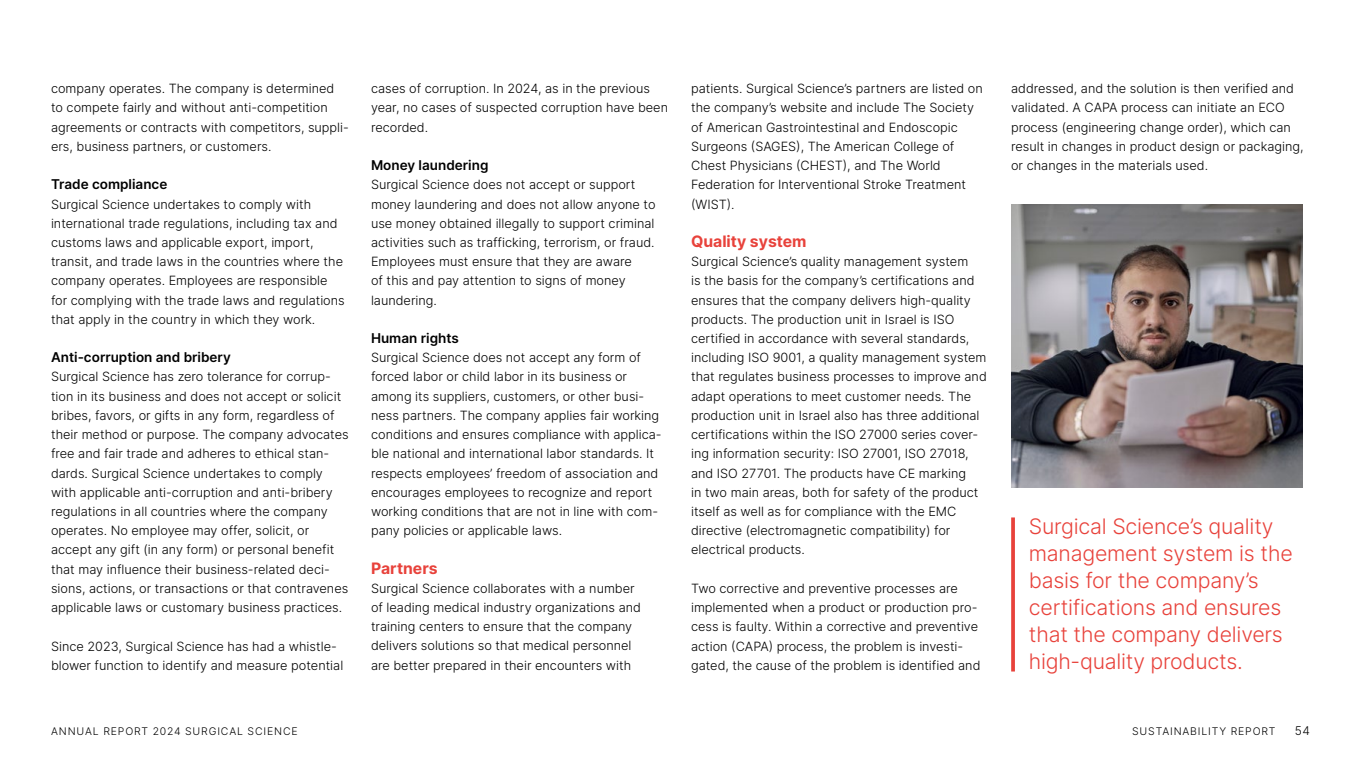
<style>
.page{position:relative;width:1361px;height:766px;background:#fff}
.page>*{position:absolute;margin:0;border:0;box-sizing:border-box;transform-origin:0 0}
.t1{font:300 21.3px/27px "Inter";letter-spacing:-.01em;color:#e8423b}
.t2{font:700 15.75px "Inter";color:#e8423b}
.t3{font:600 13.5px "Inter";color:#000}
.t4{font:300 12.75px/19.2px "Inter";color:#000}
.t5{font:300 12px "Inter";color:#000}
.t6{font:300 10.5px "Inter";letter-spacing:.08em;color:#000}
</style>
<div class="page">
<svg style="left:1011px;top:517px;width:4px;height:154px"></svg>
<img style="left:1011px;top:205px;width:291px;height:283px">
<p class="t4" style="left:51px;top:79px;width:299px">company operates. The company is determined to compete fairly and without anti-competition agreements or contracts with competitors, suppli&shy;ers, business partners, or customers.</p>
<p class="t3" style="left:51px;top:174px;width:118px">Trade compliance</p>
<p class="t4" style="left:51px;top:194px;width:295px">Surgical Science undertakes to comply with international trade regulations, including tax and customs laws and applicable export, import, transit, and trade laws in the countries where the company operates. Employees are responsible for complying with the trade laws and regulations that apply in the country in which they work.</p>
<p class="t3" style="left:51px;top:347px;width:181px">Anti-corruption and bribery</p>
<p class="t4" style="left:51px;top:367px;width:299px">Surgical Science has zero tolerance for corrup&shy;tion in its business and does not accept or solicit bribes, favors, or gifts in any form, regardless of their method or purpose. The company advocates free and fair trade and adheres to ethical stan&shy;dards. Surgical Science undertakes to comply with applicable anti-corruption and anti-bribery regulations in all countries where the company operates. No employee may offer, solicit, or accept any gift (in any form) or personal benefit that may influence their business-related deci&shy;sions, actions, or transactions or that contravenes applicable laws or customary business practices.</p>
<p class="t4" style="left:51px;top:636px;width:294px">Since 2023, Surgical Science has had a whistle&shy;blower function to identify and measure potential</p>
<p class="t4" style="left:371px;top:79px;width:298px">cases of corruption. In 2024, as in the previous year, no cases of suspected corruption have been recorded.</p>
<p class="t3" style="left:371px;top:155px;width:119px">Money laundering</p>
<p class="t4" style="left:371px;top:175px;width:286px">Surgical Science does not accept or support money laundering and does not allow anyone to use money obtained illegally to support criminal activities such as trafficking, terrorism, or fraud.<br>Employees must ensure that they are aware<br>of this and pay attention to signs of money laundering.</p>
<p class="t3" style="left:371px;top:328px;width:89px">Human rights</p>
<p class="t4" style="left:371px;top:348px;width:292px">Surgical Science does not accept any form of forced labor or child labor in its business or among its suppliers, customers, or other busi&shy;ness partners. The company applies fair working conditions and ensures compliance with applica&shy;ble national and international labor standards. It respects employees’ freedom of association and encourages employees to recognize and report working conditions that are not in line with com&shy;pany policies or applicable laws.</p>
<p class="t2" style="left:371px;top:556px;width:68px">Partners</p>
<p class="t4" style="left:371px;top:578px;width:271px">Surgical Science collaborates with a number of leading medical industry organizations and training centers to ensure that the company delivers solutions so that medical personnel are better prepared in their encounters with</p>
<p class="t4" style="left:691px;top:79px;width:293px">patients. Surgical Science’s partners are listed on the company’s website and include The Society of American Gastrointestinal and Endoscopic Surgeons (SAGES), The American College of Chest Physicians (CHEST), and The World Federation for Interventional Stroke Treatment (WIST).</p>
<p class="t2" style="left:691px;top:229px;width:117px">Quality system</p>
<p class="t4" style="left:691px;top:252px;width:297px">Surgical Science’s quality management system<br>is the basis for the company’s certifications and ensures that the company delivers high-quality products. The production unit in Israel is ISO certified in accordance with several standards, including ISO 9001, a quality management system that regulates business processes to improve and adapt operations to meet customer needs. The production unit in Israel also has three additional certifications within the ISO 27000 series cover&shy;ing information security: ISO 27001, ISO 27018, and ISO 27701. The products have CE marking<br>in two main areas, both for safety of the product itself as well as for compliance with the EMC directive (electromagnetic compatibility) for electrical products.</p>
<p class="t4" style="left:691px;top:578px;width:291px">Two corrective and preventive processes are implemented when a product or production pro&shy;cess is faulty. Within a corrective and preventive action (CAPA) process, the problem is investi&shy;gated, the cause of the problem is identified and</p>
<p class="t4" style="left:1011px;top:79px;width:294px">addressed, and the solution is then verified and validated. A CAPA process can initiate an ECO process (engineering change order), which can result in changes in product design or packaging, or changes in the materials used.</p>
<h1 class="t1" style="left:1029px;top:512px;width:265px">Surgical Science’s quality management system is the basis for the company’s certifications and ensures that the company delivers high-quality products.</h1>
<p class="t6" style="left:51px;top:723px;width:248px">ANNUAL REPORT 2024 SURGICAL SCIENCE</p>
<p class="t6" style="left:1132px;top:723px;width:145px">SUSTAINABILITY REPORT</p>
<p class="t5" style="left:1294px;top:721px;width:17px">54</p>
</div>
